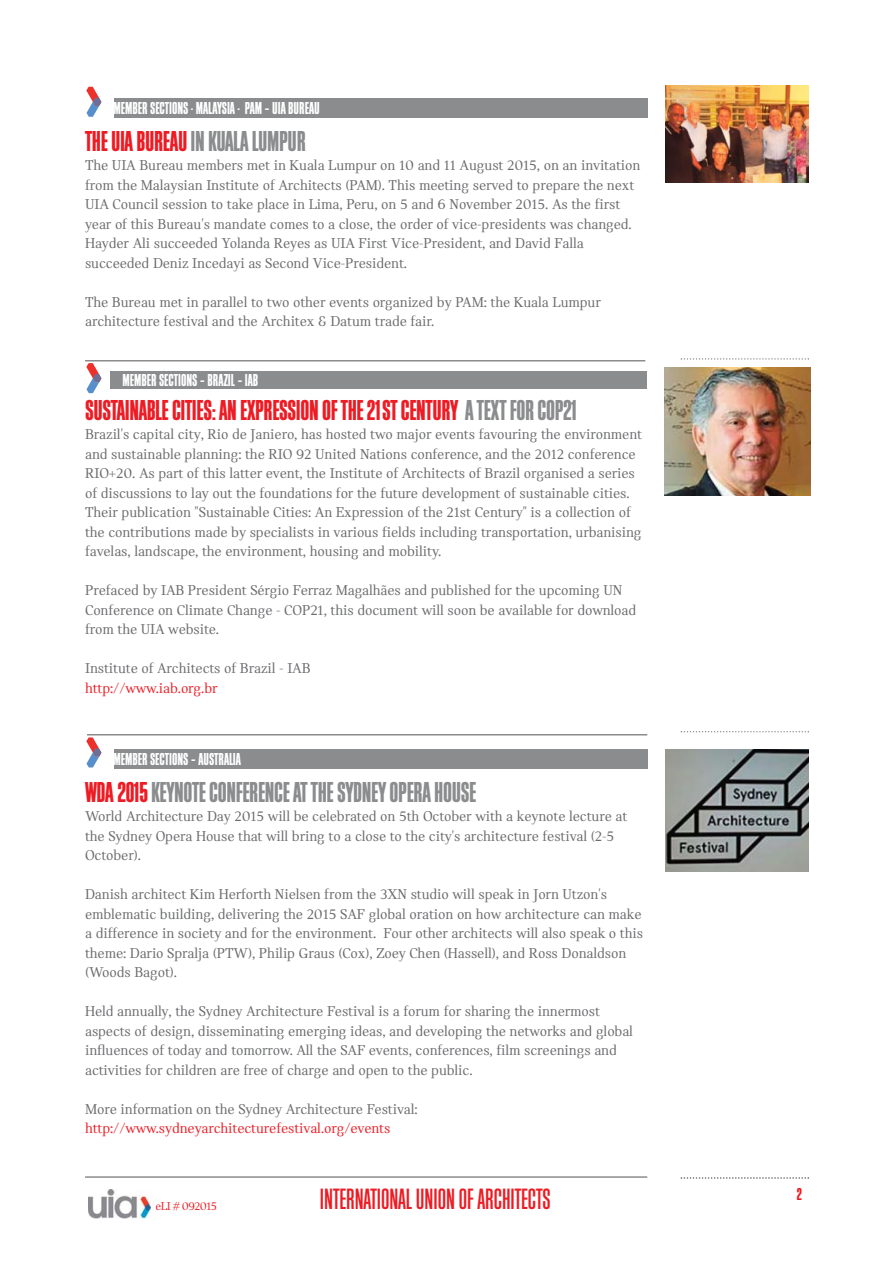
<style>
.page{position:relative;width:893px;height:1263px;background:#fff}
.page>*{position:absolute;margin:0;border:0;box-sizing:border-box;transform-origin:0 0}
.t1{font:30.6px "Block Gothic Medium Extra Cond";color:#ed1c24}
.t2{font:30px "Block Gothic Bold Extra Cond";letter-spacing:-.01em;color:#8a8c8e}
.t3{font:30px "Block Gothic Bold Extra Cond";letter-spacing:-.01em;color:#ed1c24}
.t4{font:18px "Block Gothic Bold Extra Cond";color:#fff}
.t5{font:18px "Block Gothic Bold Extra Cond";color:#ed1c24}
.t6{font:15px/19.5px "Catalog";letter-spacing:-.01em;color:#696a6c}
.t7{font:15px "Catalog";letter-spacing:-.01em;color:#ed1c24}
.t8{font:12px "Catalog";letter-spacing:-.05em;color:#ed1c24}
.s1{color:#ed1c24}
.s2{color:#8a8c8e}
</style>
<div class="page">
<div style="left:111px;top:372px;width:536px;height:17px;background:#8a8c8e"></div>
<svg style="left:86px;top:363px;width:15px;height:30px"></svg>
<svg style="left:680px;top:358px;width:129px;height:2px"></svg>
<svg style="left:680px;top:731px;width:129px;height:1px"></svg>
<hr style="left:85px;top:1176px;width:562px;height:2px;background:#8a8c8e">
<svg style="left:680px;top:1177px;width:129px;height:2px"></svg>
<img style="left:88px;top:1189px;width:62px;height:29px">
<svg style="left:86px;top:737px;width:15px;height:31px"></svg>
<div style="left:114px;top:749px;width:533px;height:19px;background:#8a8c8e"></div>
<hr style="left:87px;top:734px;width:560px;height:2px;background:#8a8c8e">
<hr style="left:85px;top:360px;width:560px;height:2px;background:#8a8c8e">
<svg style="left:86px;top:87px;width:15px;height:30px"></svg>
<div style="left:114px;top:98px;width:533px;height:20px;background:#8a8c8e"></div>
<img style="left:664px;top:368px;width:146px;height:128px">
<img style="left:665px;top:749px;width:143px;height:123px">
<img style="left:665px;top:85px;width:143px;height:97px">
<p class="t4" style="left:114px;top:102px;width:208px">MEMBER SECTIONS - MALAYSIA - PAM – UIA BUREAU</p>
<h2 class="t2" style="left:85px;top:131px;width:222px"><span class="s1">THE UIA BUREAU</span>IN KUALA LUMPUR</h2>
<p class="t6" style="left:85px;top:157px;width:557px">The UIA Bureau members met in Kuala Lumpur on 10 and 11 August 2015, on an invitation from the Malaysian Institute of Architects (PAM). This meeting served to prepare the next UIA Council session to take place in Lima, Peru, on 5 and 6 November 2015. As the first year of this Bureau's mandate comes to a close, the order of vice-presidents was changed.<br>Hayder Ali succeeded Yolanda Reyes as UIA First Vice-President, and David Falla succeeded Deniz Incedayi as Second Vice-President.</p>
<p class="t6" style="left:85px;top:293px;width:517px">The Bureau met in parallel to two other events organized by PAM: the Kuala Lumpur architecture festival and the Architex &amp; Datum trade fair.</p>
<p class="t4" style="left:123px;top:374px;width:137px">MEMBER SECTIONS – BRAZIL – IAB</p>
<h2 class="t3" style="left:85px;top:400px;width:495px">SUSTAINABLE CITIES: AN EXPRESSION OF THE 21ST CENTURY <span class="s2">A TEXT FOR COP21</span></h2>
<p class="t6" style="left:85px;top:426px;width:558px">Brazil's capital city, Rio de Janiero, has hosted two major events favouring the environment and sustainable planning: the RIO 92 United Nations conference, and the 2012 conference RIO+20. As part of this latter event, the Institute of Architects of Brazil organised a series of discussions to lay out the foundations for the future development of sustainable cities.<br>Their publication "Sustainable Cities: An Expression of the 21st Century" is a collection of the contributions made by specialists in various fields including transportation, urbanising favelas, landscape, the environment, housing and mobility.</p>
<p class="t6" style="left:85px;top:582px;width:552px">Prefaced by IAB President Sérgio Ferraz Magalhães and published for the upcoming UN<br>Conference on Climate Change - COP21, this document will soon be available for download from the UIA website.</p>
<p class="t6" style="left:85px;top:660px;width:227px">Institute of Architects of Brazil - IAB</p>
<p class="t7" style="left:85px;top:682px;width:134px">http://www.iab.org.br</p>
<p class="t4" style="left:114px;top:753px;width:129px">MEMBER SECTIONS – AUSTRALIA</p>
<h2 class="t2" style="left:85px;top:782px;width:392px"><span class="s1">WDA 2015</span>KEYNOTE CONFERENCE AT THE SYDNEY OPERA HOUSE</h2>
<p class="t6" style="left:85px;top:808px;width:543px">World Architecture Day 2015 will be celebrated on 5th October with a keynote lecture at the Sydney Opera House that will bring to a close to the city's architecture festival (2-5<br>October).</p>
<p class="t6" style="left:85px;top:886px;width:559px">Danish architect Kim Herforth Nielsen from the 3XN studio will speak in Jorn Utzon's emblematic building, delivering the 2015 SAF global oration on how architecture can make a difference in society and for the environment. Four other architects will also speak o this theme: Dario Spralja (PTW), Philip Graus (Cox), Zoey Chen (Hassell), and Ross Donaldson (Woods Bagot).</p>
<p class="t6" style="left:85px;top:1003px;width:549px">Held annually, the Sydney Architecture Festival is a forum for sharing the innermost aspects of design, disseminating emerging ideas, and developing the networks and global influences of today and tomorrow. All the SAF events, conferences, film screenings and activities for children are free of charge and open to the public.</p>
<p class="t6" style="left:85px;top:1100px;width:334px">More information on the Sydney Architecture Festival:</p>
<p class="t7" style="left:85px;top:1123px;width:307px">http://www.sydneyarchitecturefestival.org/events</p>
<p class="t8" style="left:156px;top:1201px;width:63px">eLI # 092015</p>
<h1 class="t1" style="left:320px;top:1188px;width:232px">INTERNATIONAL UNION OF ARCHITECTS</h1>
<p class="t5" style="left:796px;top:1188px;width:7px">2</p>
</div>
